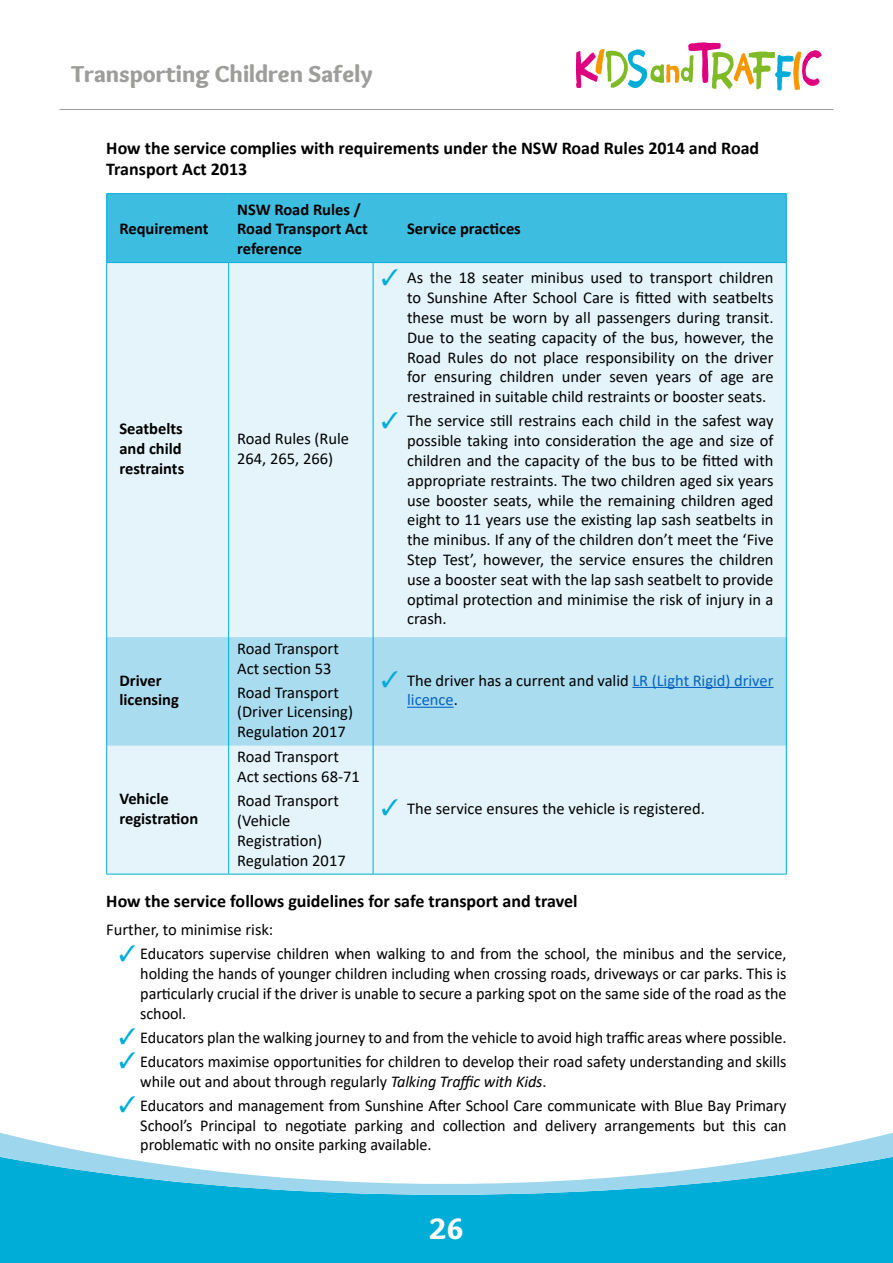
<style>
.page{position:relative;width:893px;height:1263px;background:#fff}
.page>*{position:absolute;margin:0;border:0;box-sizing:border-box;transform-origin:0 0}
.t1{font:900 30.75px "Overlock";color:#fff}
.t2{font:900 24px "Overlock";color:#9d9d9c}
.t3{font:700 18px/21.6px "Calibri";color:#000}
.Table_text{font:16.5px/19.8px "Calibri";letter-spacing:-.005em;color:#000}
.Table_Header{font:700 16.5px/19.8px "Calibri";color:#000}
.Table_text-2{font:700 16.5px/19.8px "Calibri";color:#000}
.s1{color:#00add7}
.s2{color:#0563c1}
.s3{font-style:italic}
</style>
<div class="page">
<div style="left:0;top:1195px;width:893px;height:68px;background:#00add7"></div>
<svg style="left:0;top:1132px;width:893px;height:63px"></svg>
<svg style="left:576px;top:42px;width:246px;height:49px"></svg>
<hr style="left:60px;top:109px;width:773px;height:1px;background:#9d9d9c">
<div style="left:107px;top:194px;width:679px;height:68px;background:#3dbde0"></div>
<div style="left:107px;top:263px;width:679px;height:611px;background:#e5f4fb"></div>
<div style="left:107px;top:637px;width:679px;height:109px;background:#aadcef"></div>
<hr style="left:228px;top:263px;width:1px;height:374px;background:#00add7">
<hr style="left:373px;top:263px;width:1px;height:374px;background:#00add7">
<hr style="left:228px;top:637px;width:1px;height:109px;background:#00add7">
<hr style="left:373px;top:637px;width:1px;height:109px;background:#00add7">
<hr style="left:228px;top:746px;width:1px;height:128px;background:#00add7">
<hr style="left:373px;top:746px;width:1px;height:128px;background:#00add7">
<hr style="left:106px;top:193px;width:123px;height:1px;background:#00add7">
<hr style="left:106px;top:194px;width:1px;height:68px;background:#00add7">
<hr style="left:229px;top:193px;width:144px;height:1px;background:#00add7">
<hr style="left:373px;top:193px;width:414px;height:1px;background:#00add7">
<hr style="left:786px;top:194px;width:1px;height:68px;background:#00add7">
<hr style="left:106px;top:262px;width:123px;height:1px;background:#00add7">
<hr style="left:106px;top:263px;width:1px;height:374px;background:#00add7">
<hr style="left:229px;top:262px;width:144px;height:1px;background:#00add7">
<hr style="left:373px;top:262px;width:414px;height:1px;background:#00add7">
<hr style="left:786px;top:263px;width:1px;height:374px;background:#00add7">
<hr style="left:106px;top:637px;width:1px;height:109px;background:#00add7">
<hr style="left:786px;top:637px;width:1px;height:109px;background:#00add7">
<hr style="left:106px;top:746px;width:1px;height:128px;background:#00add7">
<hr style="left:786px;top:746px;width:1px;height:128px;background:#00add7">
<hr style="left:106px;top:874px;width:123px;height:1px;background:#00add7">
<hr style="left:229px;top:874px;width:144px;height:1px;background:#00add7">
<hr style="left:373px;top:874px;width:414px;height:1px;background:#00add7">
<hr style="left:632px;top:687px;width:141px;height:1px;background:#0563c1">
<hr style="left:407px;top:707px;width:47px;height:1px;background:#0563c1">
<h2 class="t2" style="left:71px;top:58px;width:303px">Transporting Children Safely</h2>
<h3 class="t3" style="left:106px;top:137px;width:654px">How the service complies with requirements under the NSW Road Rules 2014 and Road<br>Transport Act 2013</h3>
<p class="Table_Header" style="left:119px;top:219px;width:91px">Requirement</p>
<p class="Table_Header" style="left:237px;top:199px;width:132px">NSW Road Rules /<br>Road Transport Act reference</p>
<p class="Table_text-2" style="left:119px;top:418px;width:66px">Seatbelts and child restraints</p>
<p class="Table_text" style="left:237px;top:428px;width:114px">Road Rules (Rule<br>264, 265, 266)</p>
<p class="Table_text-2" style="left:119px;top:670px;width:61px">Driver licensing</p>
<p class="Table_text" style="left:237px;top:638px;width:103px">Road Transport<br>Act section 53</p>
<p class="Table_text" style="left:237px;top:682px;width:117px">Road Transport (Driver Licensing)<br>Regulation 2017</p>
<p class="Table_Header" style="left:407px;top:219px;width:115px">Service practices</p>
<p class="Table_text" style="left:407px;top:268px;width:368px;text-align:justify;text-indent:-26px"><span class="s1">✓</span> As the 18 seater minibus used to transport children to Sunshine After School Care is fitted with seatbelts these must be worn by all passengers during transit.<br>Due to the seating capacity of the bus, however, the Road Rules do not place responsibility on the driver for ensuring children under seven years of age are restrained in suitable child restraints or booster seats.</p>
<p class="Table_text" style="left:407px;top:410px;width:368px;text-align:justify;text-indent:-26px"><span class="s1">✓</span> The service still restrains each child in the safest way possible taking into consideration the age and size of children and the capacity of the bus to be fitted with appropriate restraints. The two children aged six years use booster seats, while the remaining children aged eight to 11 years use the existing lap sash seatbelts in the minibus. If any of the children don’t meet the ‘Five Step Test’, however, the service ensures the children use a booster seat with the lap sash seatbelt to provide optimal protection and minimise the risk of injury in a crash.</p>
<p class="Table_text" style="left:407px;top:670px;width:368px;text-indent:-26px"><span class="s1">✓</span> The driver has a current and valid <span class="s2">LR (Light Rigid) driver licence</span>.</p>
<p class="Table_text" style="left:237px;top:746px;width:124px">Road Transport<br>Act sections 68-71</p>
<p class="Table_text" style="left:237px;top:790px;width:110px">Road Transport (Vehicle<br>Registration)<br>Regulation 2017</p>
<p class="Table_text" style="left:382px;top:798px;width:325px"><span class="s1">✓</span> The service ensures the vehicle is registered.</p>
<h3 class="t3" style="left:106px;top:890px;width:473px">How the service follows guidelines for safe transport and travel</h3>
<p class="Table_text" style="left:106px;top:919px;width:169px">Further, to minimise risk:</p>
<p class="Table_text" style="left:140px;top:944px;width:648px;text-align:justify;text-indent:-21px"><span class="s1">✓</span> Educators supervise children when walking to and from the school, the minibus and the service, holding the hands of younger children including when crossing roads, driveways or car parks. This is particularly crucial if the driver is unable to secure a parking spot on the same side of the road as the school.</p>
<p class="Table_text" style="left:119px;top:1027px;width:669px"><span class="s1">✓</span> Educators plan the walking journey to and from the vehicle to avoid high traffic areas where possible.</p>
<p class="Table_text" style="left:140px;top:1051px;width:648px;text-indent:-21px"><span class="s1">✓</span> Educators maximise opportunities for children to develop their road safety understanding and skills while out and about through regularly <span class="s3">Talking Traffic with Kids</span>.</p>
<p class="Table_text" style="left:140px;top:1095px;width:648px;text-align:justify;text-indent:-21px"><span class="s1">✓</span> Educators and management from Sunshine After School Care communicate with Blue Bay Primary School’s Principal to negotiate parking and collection and delivery arrangements but this can problematic with no onsite parking available.</p>
<p class="Table_text-2" style="left:119px;top:788px;width:80px">Vehicle registration</p>
<h1 class="t1" style="left:429px;top:1209px;width:37px">26</h1>
</div>
